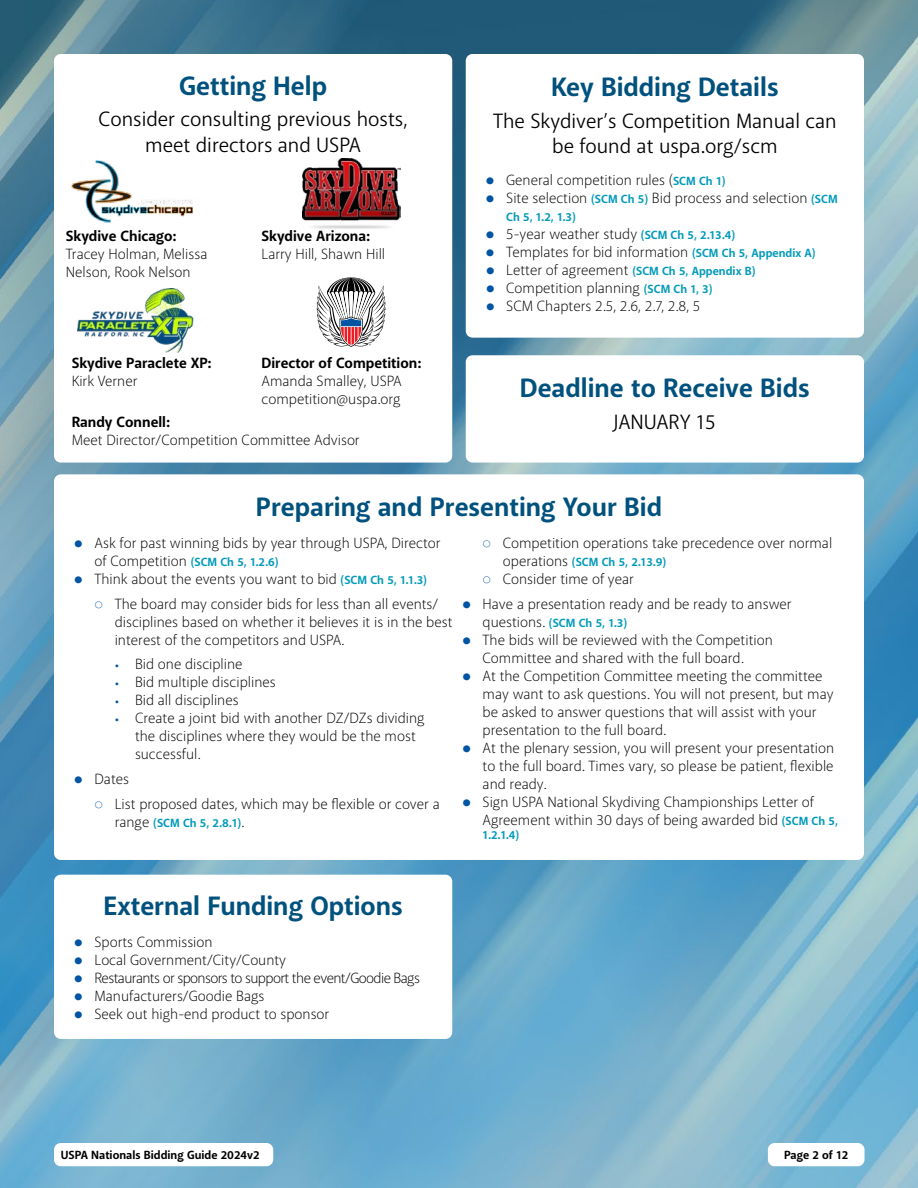
<style>
.page{position:relative;width:918px;height:1188px;background:#fff}
.page>*{position:absolute;margin:0;border:0;box-sizing:border-box;transform-origin:0 0}
.t1{font:700 27px "Akagi Pro";color:#00517d}
.t2{font:21px/25.2px "Akagi Pro";color:#000;text-align:center}
.t3{font:300 15px/18px "Akagi Pro";color:#000}
.t4{font:700 15px "Akagi Pro";color:#000}
.t5{font:300 15px "Akagi Pro";letter-spacing:-.04em;color:#000}
.t6{font:700 12px "Akagi Pro";color:#049bba}
.t7{font:700 12px "Akagi Pro";color:#000}
.s1{font-size:12px;color:#0054a4}
.s2{font-weight:700;font-size:12px;color:#049bba}
.s3{font-weight:300;color:#0054a4}
.s4{font-weight:300;font-size:15px;color:#000}
.s5{font-weight:700;font-size:12px;color:#0054a4}
</style>
<div class="page">
<img style="left:0;top:0;width:918px;height:1188px">
<div style="left:54px;top:1143px;width:219px;height:23px;background:#fff;border-radius:7px"></div>
<div style="left:768px;top:1143px;width:97px;height:23px;background:#fff;border-radius:7px"></div>
<div style="left:54px;top:54px;width:398px;height:409px;background:#fff;border-radius:7px"></div>
<div style="left:466px;top:54px;width:398px;height:284px;background:#fff;border-radius:7px"></div>
<svg style="left:317px;top:277px;width:68px;height:70px"></svg>
<img style="left:71px;top:160px;width:122px;height:63px">
<img style="left:302px;top:158px;width:98px;height:71px">
<img style="left:78px;top:289px;width:116px;height:63px">
<div style="left:466px;top:355px;width:398px;height:108px;background:#fff;border-radius:7px"></div>
<div style="left:54px;top:474px;width:810px;height:386px;background:#fff;border-radius:7px"></div>
<div style="left:54px;top:875px;width:398px;height:164px;background:#fff;border-radius:7px"></div>
<h1 class="t1" style="left:179px;top:69px;width:150px">Getting Help</h1>
<h2 class="t2" style="left:99px;top:107px;width:310px">Consider consulting previous hosts, meet directors and USPA</h2>
<p class="t4" style="left:66px;top:227px;width:112px">Skydive Chicago:</p>
<p class="t3" style="left:66px;top:246px;width:143px">Tracey Holman, Melissa<br>Nelson, Rook Nelson</p>
<p class="t4" style="left:262px;top:227px;width:110px">Skydive Arizona:</p>
<p class="t3" style="left:262px;top:246px;width:125px">Larry Hill, Shawn Hill</p>
<h1 class="t1" style="left:551px;top:70px;width:229px">Key Bidding Details</h1>
<h2 class="t2" style="left:493px;top:109px;width:345px">The Skydiver’s Competition Manual can be found at uspa.org/scm</h2>
<p class="t3" style="left:486px;top:171px;width:241px"><span class="s1">●</span> General competition rules (<span class="s2">SCM Ch 1)</span></p>
<p class="t3" style="left:486px;top:189px;width:353px"><span class="s1">●</span> Site selection <span class="s2">(SCM Ch 5)</span> Bid process and selection <span class="s2">(SCM</span></p>
<p class="t6" style="left:506px;top:209px;width:71px">Ch 5, 1.2, 1.3)</p>
<p class="t3" style="left:486px;top:225px;width:251px"><span class="s1">●</span> 5-year weather study <span class="s2">(SCM Ch 5, 2.13.4)</span></p>
<p class="t3" style="left:486px;top:243px;width:331px"><span class="s1">●</span> Templates for bid information <span class="s2">(SCM Ch 5, Appendix A)</span></p>
<p class="t6" style="left:486px;top:263px;width:271px"><span class="s3">●</span> <span class="s4">Letter of agreement</span> (SCM Ch 5, Appendix B)</p>
<p class="t3" style="left:486px;top:279px;width:228px"><span class="s1">●</span> Competition planning <span class="s2">(SCM Ch 1, 3)</span></p>
<p class="t3" style="left:486px;top:297px;width:216px"><span class="s1">●</span> SCM Chapters 2.5, 2.6, 2.7, 2.8, 5</p>
<p class="t4" style="left:262px;top:354px;width:161px">Director of Competition:</p>
<p class="t3" style="left:262px;top:372px;width:142px">Amanda Smalley, USPA competition@uspa.org</p>
<h1 class="t1" style="left:520px;top:372px;width:291px">Deadline to Receive Bids</h1>
<h2 class="t2" style="left:614px;top:410px;width:104px">JANUARY 15</h2>
<p class="t4" style="left:72px;top:354px;width:141px">Skydive Paraclete XP:</p>
<p class="t3" style="left:72px;top:372px;width:67px">Kirk Verner</p>
<p class="t4" style="left:72px;top:413px;width:100px">Randy Connell:</p>
<p class="t3" style="left:72px;top:432px;width:290px">Meet Director/Competition Committee Advisor</p>
<h1 class="t1" style="left:256px;top:491px;width:408px">Preparing and Presenting Your Bid</h1>
<p class="t3" style="left:74px;top:534px;width:368px"><span class="s1">●</span> Ask for past winning bids by year through USPA, Director</p>
<p class="t6" style="left:94px;top:554px;width:186px"><span class="s4">of Competition</span> (SCM Ch 5, 1.2.6)</p>
<p class="t3" style="left:74px;top:570px;width:354px"><span class="s1">●</span> Think about the events you want to bid <span class="s2">(SCM Ch 5, 1.1.3)</span></p>
<p class="t3" style="left:115px;top:595px;width:339px;text-indent:-20px"><span class="s1">○</span> The board may consider bids for less than all events/ disciplines based on whether it believes it is in the best interest of the competitors and USPA.</p>
<p class="t3" style="left:115px;top:656px;width:129px"><span class="s5">•</span> Bid one discipline</p>
<p class="t3" style="left:115px;top:674px;width:162px"><span class="s5">•</span> Bid multiple disciplines</p>
<p class="t3" style="left:115px;top:692px;width:125px"><span class="s5">•</span> Bid all disciplines</p>
<p class="t3" style="left:135px;top:710px;width:291px;text-indent:-20px"><span class="s5">•</span> Create a joint bid with another DZ/DZs dividing the disciplines where they would be the most successful.</p>
<p class="t3" style="left:74px;top:770px;width:56px"><span class="s1">●</span> Dates</p>
<p class="t3" style="left:94px;top:795px;width:347px"><span class="s1">○</span> List proposed dates, which may be flexible or cover a</p>
<p class="t6" style="left:115px;top:815px;width:131px"><span class="s4">range</span> (SCM Ch 5, 2.8.1)<span class="s4">.</span></p>
<p class="t3" style="left:483px;top:534px;width:351px"><span class="s1">○</span> Competition operations take precedence over normal</p>
<p class="t6" style="left:503px;top:554px;width:165px"><span class="s4">operations</span> (SCM Ch 5, 2.13.9)</p>
<p class="t3" style="left:483px;top:570px;width:153px"><span class="s1">○</span> Consider time of year</p>
<p class="t3" style="left:462px;top:595px;width:331px"><span class="s1">●</span> Have a presentation ready and be ready to answer</p>
<p class="t6" style="left:483px;top:615px;width:146px"><span class="s4">questions.</span> (SCM Ch 5, 1.3)</p>
<p class="t3" style="left:462px;top:631px;width:312px;text-align:center"><span class="s1">●</span> The bids will be reviewed with the Competition<br>Committee and shared with the full board.</p>
<p class="t3" style="left:483px;top:667px;width:352px;text-indent:-20px"><span class="s1">●</span> At the Competition Committee meeting the committee may want to ask questions. You will not present, but may be asked to answer questions that will assist with your presentation to the full board.</p>
<p class="t3" style="left:483px;top:739px;width:353px;text-align:justify;text-indent:-20px"><span class="s1">●</span> At the plenary session, you will present your presentation to the full board. Times vary, so please be patient, flexible and ready.</p>
<p class="t3" style="left:483px;top:793px;width:357px;text-indent:-20px"><span class="s1">●</span> Sign USPA National Skydiving Championships Letter of<br>Agreement within 30 days of being awarded bid <span class="s2">(SCM Ch 5,</span></p>
<p class="t6" style="left:483px;top:828px;width:38px">1.2.1.4)</p>
<h1 class="t1" style="left:103px;top:890px;width:301px">External Funding Options</h1>
<p class="t3" style="left:74px;top:933px;width:140px"><span class="s1">●</span> Sports Commission</p>
<p class="t3" style="left:74px;top:951px;width:213px"><span class="s1">●</span> Local Government/City/County</p>
<p class="t5" style="left:74px;top:969px;width:347px"><span class="s1">●</span> Restaurants or sponsors to support the event/Goodie Bags</p>
<p class="t3" style="left:74px;top:987px;width:192px"><span class="s1">●</span> Manufacturers/Goodie Bags</p>
<p class="t3" style="left:74px;top:1005px;width:257px"><span class="s1">●</span> Seek out high-end product to sponsor</p>
<p class="t7" style="left:61px;top:1147px;width:200px">USPA Nationals Bidding Guide 2024v2</p>
<p class="t7" style="left:784px;top:1147px;width:66px">Page 2 of 12</p>
</div>
